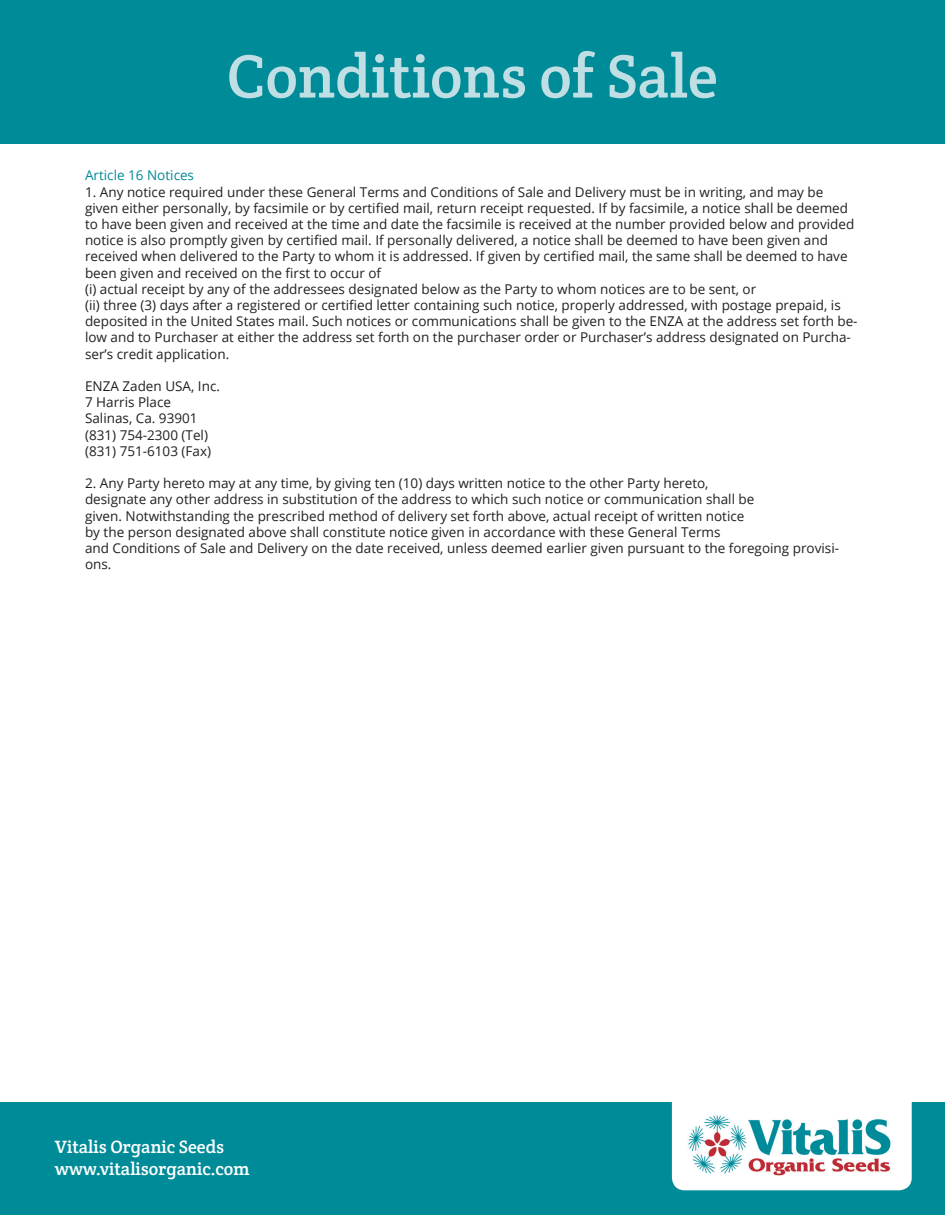
<style>
.page{position:relative;width:945px;height:1215px;background:#fff}
.page>*{position:absolute;margin:0;border:0;box-sizing:border-box;transform-origin:0 0}
.t1{font:61.5px "Crete Round";color:#c0dfe4}
.t2{font:18px/21.6px "Crete Round";color:#fff}
.t3{font:13.5px/16.2px "Open Sans";color:#231f20}
.t4{font:13.5px "Open Sans";color:#008b98}
</style>
<div class="page">
<div style="left:0;top:1102px;width:945px;height:113px;background:#008b98"></div>
<div style="left:672px;top:1081px;width:240px;height:109px;background:#fff;border-radius:13px"></div>
<div style="left:0;top:0;width:945px;height:144px;background:#008b98"></div>
<img style="left:688px;top:1115px;width:203px;height:61px">
<h1 class="t1" style="left:227px;top:37px;width:493px">Conditions of Sale</h1>
<p class="t4" style="left:85px;top:166px;width:111px">Article 16 Notices</p>
<p class="t3" style="left:85px;top:183px;width:771px">1. Any notice required under these General Terms and Conditions of Sale and Delivery must be in writing, and may be given either personally, by facsimile or by certified mail, return receipt requested. If by facsimile, a notice shall be deemed to have been given and received at the time and date the facsimile is received at the number provided below and provided notice is also promptly given by certified mail. If personally delivered, a notice shall be deemed to have been given and received when delivered to the Party to whom it is addressed. If given by certified mail, the same shall be deemed to have been given and received on the first to occur of</p>
<p class="t3" style="left:85px;top:280px;width:673px">(i) actual receipt by any of the addressees designated below as the Party to whom notices are to be sent, or</p>
<p class="t3" style="left:85px;top:297px;width:774px">(ii) three (3) days after a registered or certified letter containing such notice, properly addressed, with postage prepaid, is deposited in the United States mail. Such notices or communications shall be given to the ENZA at the address set forth be&shy;low and to Purchaser at either the address set forth on the purchaser order or Purchaser’s address designated on Purcha&shy;ser’s credit application.</p>
<p class="t3" style="left:85px;top:378px;width:136px">ENZA Zaden USA, Inc.</p>
<p class="t3" style="left:85px;top:394px;width:88px">7 Harris Place</p>
<p class="t3" style="left:85px;top:410px;width:114px">Salinas, Ca. 93901</p>
<p class="t3" style="left:85px;top:426px;width:125px">(831) 754-2300 (Tel)</p>
<p class="t3" style="left:85px;top:442px;width:128px">(831) 751-6103 (Fax)</p>
<p class="t3" style="left:85px;top:475px;width:625px">2. Any Party hereto may at any time, by giving ten (10) days written notice to the other Party hereto,</p>
<p class="t3" style="left:85px;top:491px;width:671px">designate any other address in substitution of the address to which such notice or communication shall be</p>
<p class="t3" style="left:85px;top:507px;width:661px">given. Notwithstanding the prescribed method of delivery set forth above, actual receipt of written notice</p>
<p class="t3" style="left:85px;top:523px;width:637px">by the person designated above shall constitute notice given in accordance with these General Terms</p>
<p class="t3" style="left:85px;top:540px;width:755px">and Conditions of Sale and Delivery on the date received, unless deemed earlier given pursuant to the foregoing provisi&shy;ons.</p>
<h2 class="t2" style="left:55px;top:1136px;width:196px">Vitalis Organic Seeds www.vitalisorganic.com</h2>
</div>
